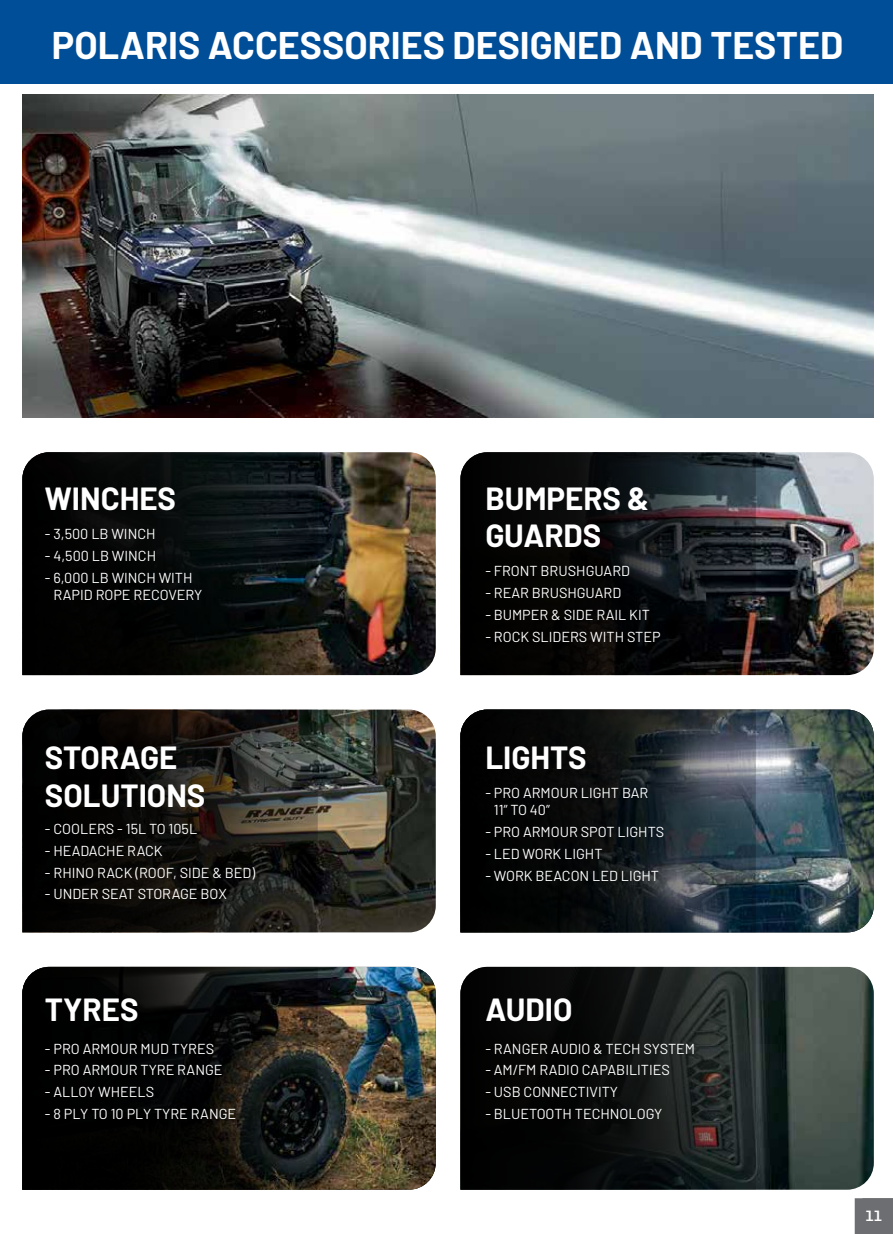
<style>
.page{position:relative;width:893px;height:1234px;background:#fff}
.page>*{position:absolute;margin:0;border:0;box-sizing:border-box;transform-origin:0 0}
.t1{font:700 37.65px "Barlow";color:#fff}
.t2{font:700 31.2px/37.5px "Barlow";color:#fff}
.t3{font:700 16.5px "United Sans Semi Ext";color:#fff}
.t4{font:700 15px "United Sans Semi Ext";color:#fff;scale:.9 1}
.t5{font:14.4px/17.2px "Barlow";color:#fff}
</style>
<div class="page">
<div style="left:0;top:0;width:893px;height:83px;background:#004e98"></div>
<img style="left:318px;top:452px;width:118px;height:223px">
<img style="left:756px;top:452px;width:118px;height:223px">
<img style="left:318px;top:709px;width:118px;height:223px">
<img style="left:756px;top:709px;width:118px;height:223px">
<img style="left:318px;top:966px;width:118px;height:223px">
<img style="left:756px;top:966px;width:118px;height:223px">
<img style="left:22px;top:94px;width:852px;height:323px">
<svg style="left:22px;top:452px;width:296px;height:223px;background:#0a0d0c"></svg>
<svg style="left:460px;top:452px;width:296px;height:223px;background:#101112"></svg>
<svg style="left:460px;top:709px;width:296px;height:223px;background:#191e22"></svg>
<svg style="left:22px;top:709px;width:296px;height:223px;background:#171512"></svg>
<svg style="left:22px;top:966px;width:296px;height:223px;background:#0c0c0b"></svg>
<svg style="left:460px;top:966px;width:296px;height:223px;background:#131515"></svg>
<svg style="left:855px;top:1198px;width:38px;height:35px"></svg>
<h1 class="t1" style="left:52px;top:22px;width:793px">POLARIS ACCESSORIES DESIGNED AND TESTED</h1>
<h2 class="t2" style="left:45px;top:479px;width:133px">WINCHES</h2>
<p class="t5" style="left:45px;top:524px;width:112px">- 3,500 LB WINCH</p>
<p class="t5" style="left:45px;top:546px;width:113px">- 4,500 LB WINCH</p>
<p class="t5" style="left:54px;top:568px;width:150px;text-indent:-9px">- 6,000 LB WINCH WITH<br>RAPID ROPE RECOVERY</p>
<h2 class="t2" style="left:45px;top:739px;width:162px">STORAGE<br>SOLUTIONS</h2>
<p class="t5" style="left:45px;top:819px;width:154px">- COOLERS - 15L TO 105L</p>
<p class="t5" style="left:45px;top:841px;width:119px">- HEADACHE RACK</p>
<p class="t5" style="left:45px;top:863px;width:212px">- RHINO RACK (ROOF, SIDE &amp; BED)</p>
<p class="t5" style="left:45px;top:885px;width:183px">- UNDER SEAT STORAGE BOX</p>
<h2 class="t2" style="left:45px;top:990px;width:95px">TYRES</h2>
<p class="t5" style="left:45px;top:1039px;width:171px">- PRO ARMOUR MUD TYRES</p>
<p class="t5" style="left:45px;top:1060px;width:179px">- PRO ARMOUR TYRE RANGE</p>
<p class="t5" style="left:45px;top:1082px;width:111px">- ALLOY WHEELS</p>
<p class="t5" style="left:45px;top:1104px;width:193px">- 8 PLY TO 10 PLY TYRE RANGE</p>
<h2 class="t2" style="left:485px;top:479px;width:165px">BUMPERS &amp;<br>GUARDS</h2>
<p class="t5" style="left:485px;top:562px;width:146px">- FRONT BRUSHGUARD</p>
<p class="t5" style="left:485px;top:583px;width:137px">- REAR BRUSHGUARD</p>
<p class="t5" style="left:485px;top:605px;width:166px">- BUMPER &amp; SIDE RAIL KIT</p>
<p class="t5" style="left:485px;top:627px;width:177px">- ROCK SLIDERS WITH STEP</p>
<h2 class="t2" style="left:485px;top:739px;width:103px">LIGHTS</h2>
<p class="t5" style="left:494px;top:783px;width:156px;text-indent:-9px">- PRO ARMOUR LIGHT BAR<br>11” TO 40”</p>
<p class="t5" style="left:485px;top:822px;width:180px">- PRO ARMOUR SPOT LIGHTS</p>
<p class="t5" style="left:485px;top:844px;width:119px">- LED WORK LIGHT</p>
<p class="t5" style="left:485px;top:866px;width:175px">- WORK BEACON LED LIGHT</p>
<h2 class="t2" style="left:485px;top:990px;width:89px">AUDIO</h2>
<p class="t5" style="left:485px;top:1039px;width:211px">- RANGER AUDIO &amp; TECH SYSTEM</p>
<p class="t5" style="left:485px;top:1060px;width:186px">- AM/FM RADIO CAPABILITIES</p>
<p class="t5" style="left:485px;top:1082px;width:134px">- USB CONNECTIVITY</p>
<p class="t5" style="left:485px;top:1104px;width:179px">- BLUETOOTH TECHNOLOGY</p>
<p class="t4" style="left:866px;top:1207px;width:20px">11</p>
<p class="t3" style="left:862px;top:1207px;width:22px">11</p>
</div>
